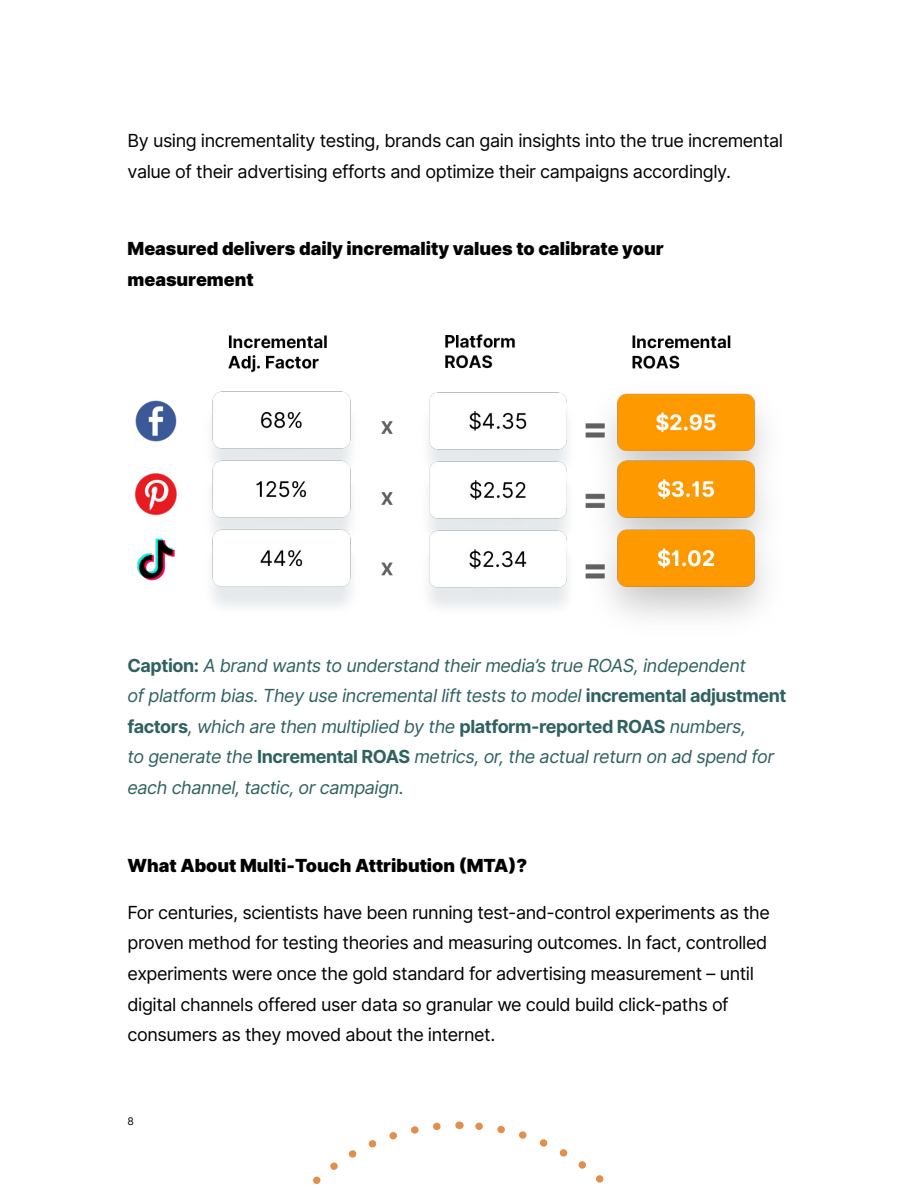
<style>
.page{position:relative;width:918px;height:1188px;background:#fff}
.page>*{position:absolute;margin:0;border:0;box-sizing:border-box;transform-origin:0 0}
.t1{font:18px/30.6px "Inter";letter-spacing:-.025em;color:#000}
.t2{font:italic 18px/30.6px "Inter";letter-spacing:-.025em;color:#2e6160}
.t3{font:900 18px/30.6px "Inter";color:#000}
.t4{font:10.5px "Inter";color:#000}
.s1{font-weight:700;font-style:normal}
</style>
<div class="page">
<svg style="left:313px;top:1122px;width:128px;height:62px"></svg>
<svg style="left:459px;top:1121px;width:145px;height:62px"></svg>
<img style="left:134px;top:334px;width:631px;height:284px">
<p class="t1" style="left:128px;top:125px;width:657px">By using incrementality testing, brands can gain insights into the true incremental value of their advertising efforts and optimize their campaigns accordingly.</p>
<p class="t3" style="left:128px;top:234px;width:538px">Measured delivers daily incremality values to calibrate your measurement</p>
<p class="t2" style="left:128px;top:650px;width:660px"><span class="s1">Caption:</span> A brand wants to understand their media’s true ROAS, independent<br>of platform bias. They use incremental lift tests to model <span class="s1">incremental adjustment factors</span>, which are then multiplied by the <span class="s1">platform-reported ROAS</span> numbers,<br>to generate the <span class="s1">Incremental ROAS</span> metrics, or, the actual return on ad spend for each channel, tactic, or campaign.</p>
<p class="t3" style="left:128px;top:850px;width:401px">What About Multi-Touch Attribution (MTA)?</p>
<p class="t1" style="left:128px;top:897px;width:644px">For centuries, scientists have been running test-and-control experiments as the proven method for testing theories and measuring outcomes. In fact, controlled experiments were once the gold standard for advertising measurement – until digital channels offered user data so granular we could build click-paths of consumers as they moved about the internet.</p>
<p class="t4" style="left:128px;top:1113px;width:8px">8</p>
</div>
